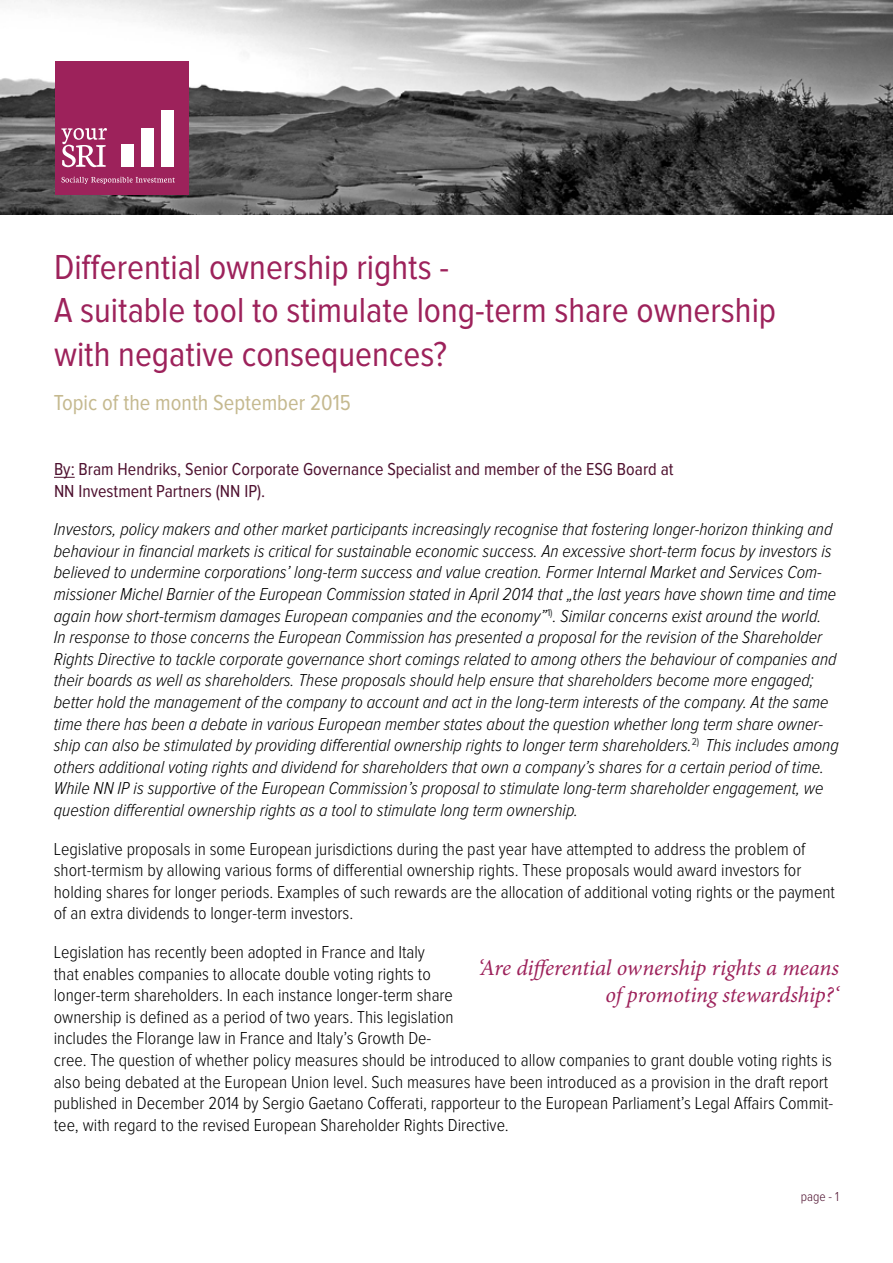
<style>
.page{position:relative;width:893px;height:1263px;background:#fff}
.page>*{position:absolute;margin:0;border:0;box-sizing:border-box;transform-origin:0 0}
.t1{font:36px/43.2px "Proxima Nova Cond";color:#9d225b}
.t2{font:italic 22.5px/27px "Minion Pro";letter-spacing:-.01em;color:#9d225b;text-align:right}
.t3{font:22.5px "Proxima Nova Cond";color:#c5b98f}
.t4{font:italic 300 18px/21.6px "Proxima Nova Cond";color:#000}
.t5{font:300 18px/21.6px "Proxima Nova Cond";color:#000}
.t6{font:18px/21.6px "Proxima Nova Cond";color:#4e112f}
.t7{font:300 13.5px "Proxima Nova Cond";color:#4e112f}
</style>
<div class="page">
<img style="left:0;top:0;width:893px;height:215px">
<div style="left:56px;top:62px;width:133px;height:133px;background:#9d225b"></div>
<svg style="left:61px;top:177px;width:114px;height:7px"></svg>
<div style="left:121px;top:144px;width:12px;height:22px;background:#fff"></div>
<div style="left:141px;top:128px;width:13px;height:38px;background:#fff"></div>
<div style="left:162px;top:110px;width:12px;height:56px;background:#fff"></div>
<svg style="left:61px;top:128px;width:46px;height:39px"></svg>
<svg style="left:54px;top:477px;width:21px;height:1px"></svg>
<h1 class="t1" style="left:54px;top:247px;width:724px">Differential ownership rights -<br>A suitable tool to stimulate long-term share ownership with negative consequences?</h1>
<p class="t3" style="left:54px;top:392px;width:299px">Topic of the month September 2015</p>
<p class="t6" style="left:54px;top:459px;width:621px">By: Bram Hendriks, Senior Corporate Governance Specialist and member of the ESG Board at<br>NN Investment Partners (NN IP).</p>
<p class="t4" style="left:54px;top:519px;width:786px">Investors, policy makers and other market participants increasingly recognise that fostering longer-horizon thinking and behaviour in financial markets is critical for sustainable economic success. An excessive short-term focus by investors is believed to undermine corporations’ long-term success and value creation. Former Internal Market and Services Com&shy;missioner Michel Barnier of the European Commission stated in April 2014 that „the last years have shown time and time again how short-termism damages European companies and the economy”<sup>1)</sup>. Similar concerns exist around the world.<br>In response to those concerns the European Commission has presented a proposal for the revision of the Shareholder Rights Directive to tackle corporate governance short comings related to among others the behaviour of companies and their boards as well as shareholders. These proposals should help ensure that shareholders become more engaged; better hold the management of the company to account and act in the long-term interests of the company. At the same time there has been a debate in various European member states about the question whether long term share owner&shy;ship can also be stimulated by providing differential ownership rights to longer term shareholders.<sup>2)</sup> This includes among others additional voting rights and dividend for shareholders that own a company’s shares for a certain period of time.<br>While NN IP is supportive of the European Commission’s proposal to stimulate long-term shareholder engagement, we question differential ownership rights as a tool to stimulate long term ownership.</p>
<p class="t5" style="left:54px;top:838px;width:783px">Legislative proposals in some European jurisdictions during the past year have attempted to address the problem of short-termism by allowing various forms of differential ownership rights. These proposals would award investors for holding shares for longer periods. Examples of such rewards are the allocation of additional voting rights or the payment of an extra dividends to longer-term investors.</p>
<p class="t5" style="left:54px;top:942px;width:781px">Legislation has recently been adopted in France and Italy<br>that enables companies to allocate double voting rights to<br>longer-term shareholders. In each instance longer-term share<br>ownership is defined as a period of two years. This legislation<br>includes the Florange law in France and Italy’s Growth De-<br>cree. The question of whether policy measures should be introduced to allow companies to grant double voting rights is also being debated at the European Union level. Such measures have been introduced as a provision in the draft report published in December 2014 by Sergio Gaetano Cofferati, rapporteur to the European Parliament’s Legal Affairs Commit&shy;tee, with regard to the revised European Shareholder Rights Directive.</p>
<p class="t2" style="left:478px;top:954px;width:362px">‘Are differential ownership rights a means of promoting stewardship?‘</p>
<p class="t7" style="left:801px;top:1191px;width:40px">page - 1</p>
</div>
